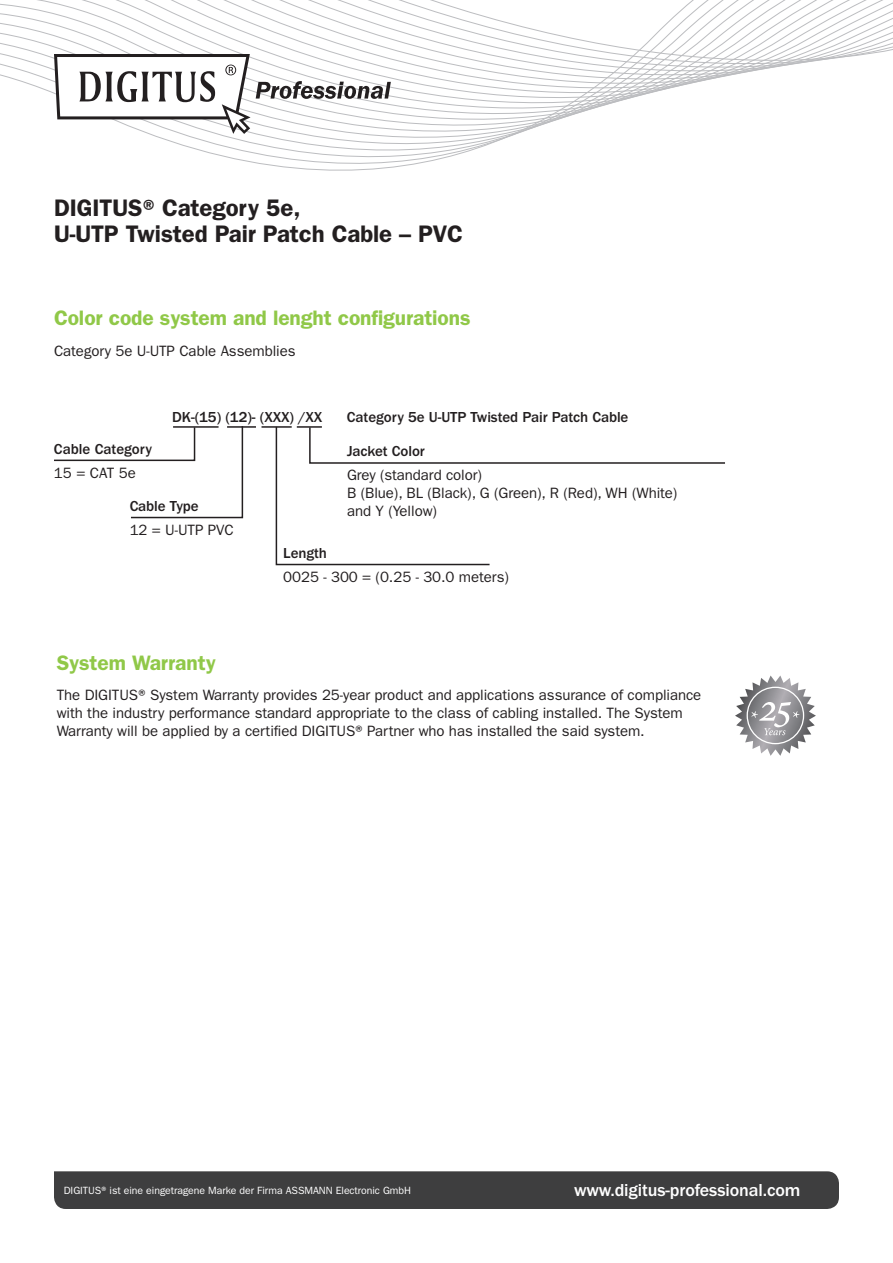
<style>
.page{position:relative;width:893px;height:1263px;background:#fff}
.page>*{position:absolute;margin:0;border:0;box-sizing:border-box;transform-origin:0 0}
.t1{font:600 24px/25.5px "ITC Franklin Gothic Std";letter-spacing:-.005em;color:#231f20}
.t2{font:600 21px "ITC Franklin Gothic Std";letter-spacing:-.005em;color:#90c848}
.t3{font:500 18px "ITC Franklin Gothic Std";letter-spacing:-.005em;color:#fff}
.t4{font:15px/18px "ITC Franklin Gothic Std";letter-spacing:-.005em;color:#231f20}
.t5{font:500 15px "ITC Franklin Gothic Std";letter-spacing:-.005em;color:#231f20}
.t6{font:10.5px "ITC Franklin Gothic Std";letter-spacing:-.005em;color:#fff}
</style>
<div class="page">
<svg style="left:0;top:0;width:893px;height:171px"></svg>
<div style="left:54px;top:1171px;width:785px;height:38px;background:#3e3e3f"></div>
<svg style="left:54px;top:54px;width:337px;height:80px"></svg>
<svg style="left:735px;top:675px;width:81px;height:81px"></svg>
<hr style="left:227px;top:426px;width:29px;height:2px;background:#231f20">
<hr style="left:261px;top:426px;width:31px;height:2px;background:#231f20">
<svg style="left:54px;top:426px;width:190px;height:93px"></svg>
<svg style="left:275px;top:426px;width:450px;height:140px"></svg>
<h1 class="t1" style="left:54px;top:195px;width:410px">DIGITUS® Category 5e,<br>U-UTP Twisted Pair Patch Cable – PVC</h1>
<h2 class="t2" style="left:54px;top:305px;width:418px">Color code system and lenght configurations</h2>
<p class="t4" style="left:54px;top:342px;width:243px">Category 5e U-UTP Cable Assemblies</p>
<p class="t5" style="left:172px;top:408px;width:152px">DK-(15) (12)- (XXX) /XX</p>
<p class="t5" style="left:347px;top:408px;width:283px">Category 5e U-UTP Twisted Pair Patch Cable</p>
<p class="t5" style="left:54px;top:441px;width:100px">Cable Category</p>
<p class="t4" style="left:54px;top:464px;width:83px">15 = CAT 5e</p>
<p class="t5" style="left:130px;top:497px;width:71px">Cable Type</p>
<p class="t4" style="left:130px;top:520px;width:106px">12 = U-UTP PVC</p>
<p class="t5" style="left:347px;top:443px;width:79px">Jacket Color</p>
<p class="t4" style="left:347px;top:466px;width:332px">Grey (standard color)<br>B (Blue), BL (Black), G (Green), R (Red), WH (White) and Y (Yellow)</p>
<p class="t5" style="left:283px;top:544px;width:45px">Length</p>
<p class="t4" style="left:283px;top:568px;width:227px">0025 - 300 = (0.25 - 30.0 meters)</p>
<h2 class="t2" style="left:57px;top:650px;width:160px">System Warranty</h2>
<p class="t4" style="left:57px;top:686px;width:646px">The DIGITUS® System Warranty provides 25-year product and applications assurance of compliance with the industry performance standard appropriate to the class of cabling installed. The System<br>Warranty will be applied by a certified DIGITUS® Partner who has installed the said system.</p>
<p class="t6" style="left:64px;top:1184px;width:349px">DIGITUS® ist eine eingetragene Marke der Firma ASSMANN Electronic GmbH</p>
<p class="t3" style="left:574px;top:1179px;width:228px">www.digitus-professional.com</p>
</div>
